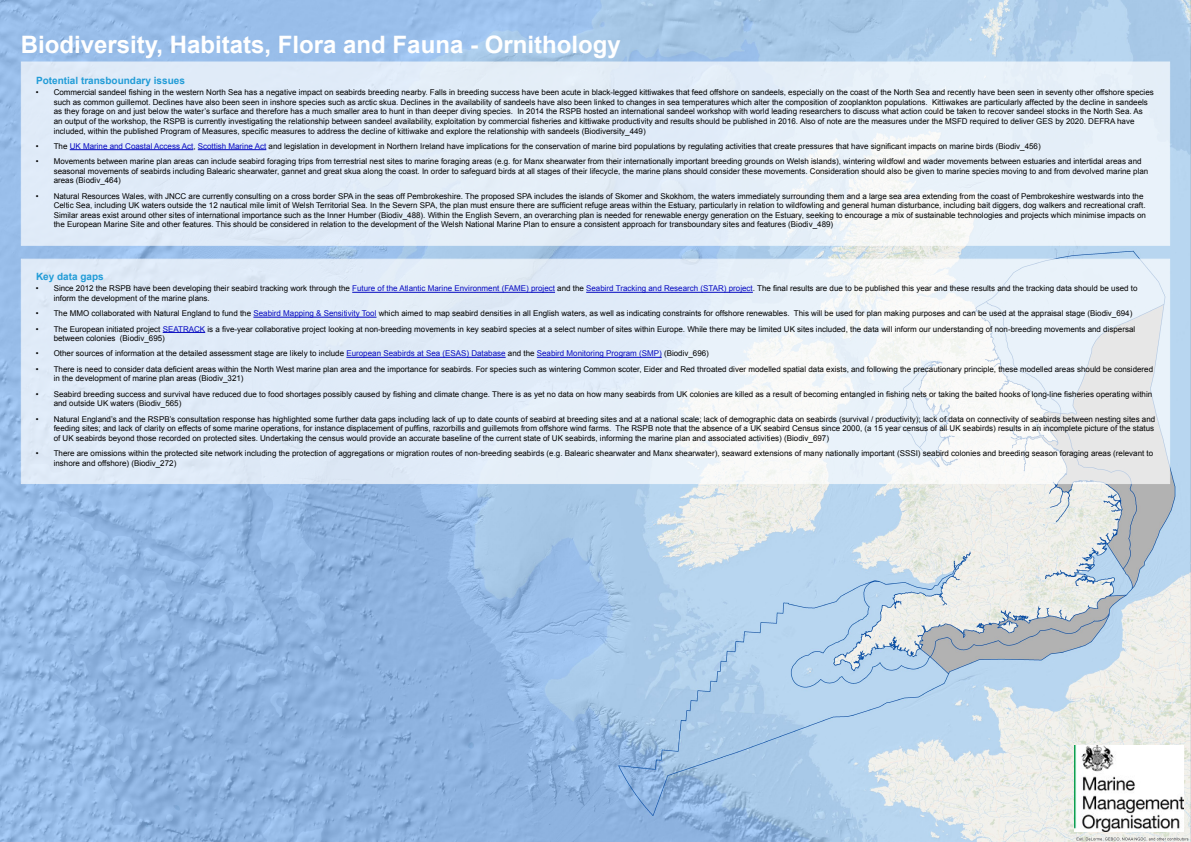
<style>
.page{position:relative;width:1191px;height:842px;background:#fff}
.page>*{position:absolute;margin:0;border:0;box-sizing:border-box;transform-origin:0 0}
.t1{font:700 24px "Arial";color:#fff}
.t2{font:700 10px "Arial";color:#219cd7}
.t3{font:8px/9.6px "Arial";color:#000}
.s1{color:#0509c1}
</style>
<div class="page">
<img style="left:0;top:0;width:1191px;height:842px">
<svg style="left:21px;top:259px;width:1149px;height:225px;fill:#e4ecf8"></svg>
<hr style="left:352px;top:292px;width:203px;height:1px;background:#0509c1">
<hr style="left:586px;top:292px;width:167px;height:1px;background:#0509c1">
<hr style="left:253px;top:317px;width:123px;height:1px;background:#0509c1">
<hr style="left:163px;top:332px;width:42px;height:1px;background:#0509c1">
<hr style="left:346px;top:357px;width:159px;height:1px;background:#0509c1">
<hr style="left:537px;top:357px;width:125px;height:1px;background:#0509c1">
<div style="left:21px;top:62px;width:1149px;height:184px;background:#e4eef8;border:1px solid #fff"></div>
<hr style="left:70px;top:149px;width:123px;height:1px;background:#0509c1">
<hr style="left:198px;top:149px;width:68px;height:1px;background:#0509c1">
<img style="left:1074px;top:746px;width:109px;height:86px">
<h1 class="t1" style="left:21px;top:29px;width:601px">Biodiversity, Habitats, Flora and Fauna - Ornithology</h1>
<p class="t2" style="left:36px;top:74px;width:150px">Potential transboundary issues</p>
<p class="t3" style="left:54px;top:88px;width:1101px;text-indent:-18px">• Commercial sandeel fishing in the western North Sea has a negative impact on seabirds breeding nearby. Falls in breeding success have been acute in black-legged kittiwakes that feed offshore on sandeels, especially on the coast of the North Sea and recently have been seen in seventy other offshore species such as common guillemot. Declines have also been seen in inshore species such as arctic skua. Declines in the availability of sandeels have also been linked to changes in sea temperatures which alter the composition of zooplankton populations. Kittiwakes are particularly affected by the decline in sandeels as they forage on and just below the water’s surface and therefore has a much smaller area to hunt in than deeper diving species. In 2014 the RSPB hosted an international sandeel workshop with world leading researchers to discuss what action could be taken to recover sandeel stocks in the North Sea. As<br>an output of the workshop, the RSPB is currently investigating the relationship between sandeel availability, exploitation by commercial fisheries and kittiwake productivity and results should be published in 2016. Also of note are the measures under the MSFD required to deliver GES by 2020. DEFRA have included, within the published Program of Measures, specific measures to address the decline of kittiwake and explore the relationship with sandeels (Biodiversity_449)</p>
<p class="t3" style="left:36px;top:141px;width:1006px">• The <span class="s1">UK Marine and Coastal Access Act</span>, <span class="s1">Scottish Marine Act</span> and legislation in development in Northern Ireland have implications for the conservation of marine bird populations by regulating activities that create pressures that have significant impacts on marine birds (Biodiv_456)</p>
<p class="t3" style="left:54px;top:157px;width:1096px;text-indent:-18px">• Movements between marine plan areas can include seabird foraging trips from terrestrial nest sites to marine foraging areas (e.g. for Manx shearwater from their internationally important breeding grounds on Welsh islands), wintering wildfowl and wader movements between estuaries and intertidal areas and seasonal movements of seabirds including Balearic shearwater, gannet and great skua along the coast. In order to safeguard birds at all stages of their lifecycle, the marine plans should consider these movements. Consideration should also be given to marine species moving to and from devolved marine plan areas (Biodiv_464)</p>
<p class="t3" style="left:54px;top:191px;width:1093px;text-indent:-18px">• Natural Resources Wales, with JNCC are currently consulting on a cross border SPA in the seas off Pembrokeshire. The proposed SPA includes the islands of Skomer and Skokhom, the waters immediately surrounding them and a large sea area extending from the coast of Pembrokeshire westwards into the Celtic Sea, including UK waters outside the 12 nautical mile limit of Welsh Territorial Sea. In the Severn SPA, the plan must ensure there are sufficient refuge areas within the Estuary, particularly in relation to wildfowling and general human disturbance, including bait diggers, dog walkers and recreational craft.<br>Similar areas exist around other sites of international importance such as the Inner Humber (Biodiv_488). Within the English Severn, an overarching plan is needed for renewable energy generation on the Estuary, seeking to encourage a mix of sustainable technologies and projects which minimise impacts on the European Marine Site and other features. This should be considered in relation to the development of the Welsh National Marine Plan to ensure a consistent approach for transboundary sites and features (Biodiv_489)</p>
<p class="t2" style="left:36px;top:270px;width:69px">Key data gaps</p>
<p class="t3" style="left:54px;top:284px;width:1085px;text-indent:-18px">• Since 2012 the RSPB have been developing their seabird tracking work through the <span class="s1">Future of the Atlantic Marine Environment (FAME) project</span> and the <span class="s1">Seabird Tracking and Research (STAR) project</span>. The final results are due to be published this year and these results and the tracking data should be used to inform the development of the marine plans.</p>
<p class="t3" style="left:36px;top:309px;width:1098px">• The MMO collaborated with Natural England to fund the <span class="s1">Seabird Mapping &amp; Sensitivity Tool</span> which aimed to map seabird densities in all English waters, as well as indicating constraints for offshore renewables. This will be used for plan making purposes and can be used at the appraisal stage (Biodiv_694)</p>
<p class="t3" style="left:54px;top:324px;width:1083px;text-indent:-18px">• The European initiated project <span class="s1">SEATRACK</span> is a five-year collaborative project looking at non-breeding movements in key seabird species at a select number of sites within Europe. While there may be limited UK sites included, the data will inform our understanding of non-breeding movements and dispersal between colonies (Biodiv_695)</p>
<p class="t3" style="left:36px;top:349px;width:675px">• Other sources of information at the detailed assessment stage are likely to include <span class="s1">European Seabirds at Sea (ESAS) Database</span> and the <span class="s1">Seabird Monitoring Program (SMP)</span> (Biodiv_696)</p>
<p class="t3" style="left:54px;top:364px;width:1101px;text-indent:-18px">• There is need to consider data deficient areas within the North West marine plan area and the importance for seabirds. For species such as wintering Common scoter, Eider and Red throated diver modelled spatial data exists, and following the precautionary principle, these modelled areas should be considered in the development of marine plan areas (Biodiv_321)</p>
<p class="t3" style="left:54px;top:389px;width:1100px;text-indent:-18px">• Seabird breeding success and survival have reduced due to food shortages possibly caused by fishing and climate change. There is as yet no data on how many seabirds from UK colonies are killed as a result of becoming entangled in fishing nets or taking the baited hooks of long-line fisheries operating within and outside UK waters (Biodiv_565)</p>
<p class="t3" style="left:54px;top:414px;width:1103px;text-indent:-18px">• Natural England’s and the RSPB’s consultation response has highlighted some further data gaps including lack of up to date counts of seabird at breeding sites and at a national scale; lack of demographic data on seabirds (survival / productivity); lack of data on connectivity of seabirds between nesting sites and feeding sites; and lack of clarity on effects of some marine operations, for instance displacement of puffins, razorbills and guillemots from offshore wind farms. The RSPB note that the absence of a UK seabird Census since 2000, (a 15 year census of all UK seabirds) results in an incomplete picture of the status of UK seabirds beyond those recorded on protected sites. Undertaking the census would provide an accurate baseline of the current state of UK seabirds, informing the marine plan and associated activities) (Biodiv_697)</p>
<p class="t3" style="left:54px;top:448px;width:1101px;text-indent:-18px">• There are omissions within the protected site network including the protection of aggregations or migration routes of non-breeding seabirds (e.g. Balearic shearwater and Manx shearwater), seaward extensions of many nationally important (SSSI) seabird colonies and breeding season foraging areas (relevant to inshore and offshore) (Biodiv_272)</p>
</div>
